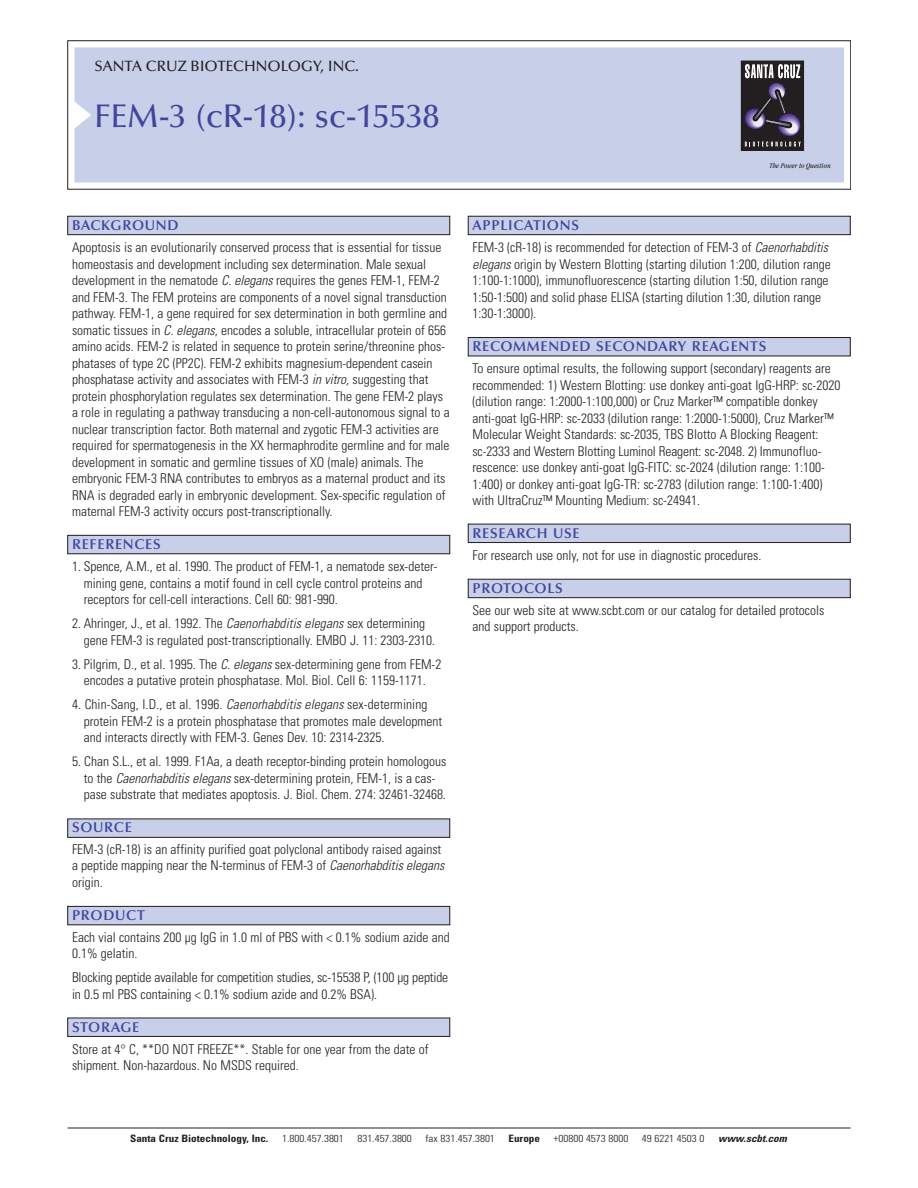
<style>
.page{position:relative;width:918px;height:1188px;background:#fff}
.page>*{position:absolute;margin:0;border:0;box-sizing:border-box;transform-origin:0 0}
.t1{font:500 33px "Optima";color:#41459c}
.t2{font:500 15px "Optima";color:#231f20}
.t3{font:600 14.25px "Optima";letter-spacing:.05em;color:#41459c}
.t4{font:300 condensed 13.5px/16.5px "Univers";color:#231f20}
.t5{font:300 condensed 10.2px "Univers";color:#231f20;scale:1.1 1}
.t6{font:700 condensed 10.2px "Univers";color:#231f20;scale:1.1 1}
.t7{font:italic 700 condensed 10.2px "Univers";color:#231f20;scale:1.1 1}
.t8{font:italic condensed 7.5px "Garamond";color:#231f20}
.s1{font-style:italic}
</style>
<div class="page">
<div style="left:74px;top:47px;width:770px;height:135px;background:#c7cfe9"></div>
<div style="left:741px;top:61px;width:62px;height:89px;background:#231f20"></div>
<div style="left:741px;top:61px;width:63px;height:90px;border:1px solid #231f20"></div>
<svg style="left:741px;top:64px;width:64px;height:83px"></svg>
<hr style="left:68px;top:1128px;width:782px;height:1px;background:#231f20">
<div style="left:68px;top:216px;width:382px;height:19px;background:#c7cfe9"></div>
<div style="left:68px;top:216px;width:382px;height:19px;border:1px solid #231f20"></div>
<div style="left:68px;top:535px;width:382px;height:19px;background:#c7cfe9"></div>
<div style="left:68px;top:535px;width:382px;height:19px;border:1px solid #231f20"></div>
<div style="left:68px;top:819px;width:382px;height:18px;background:#c7cfe9"></div>
<div style="left:68px;top:819px;width:382px;height:19px;border:1px solid #231f20"></div>
<div style="left:68px;top:906px;width:382px;height:19px;background:#c7cfe9"></div>
<div style="left:68px;top:906px;width:382px;height:19px;border:1px solid #231f20"></div>
<div style="left:68px;top:1018px;width:382px;height:18px;background:#c7cfe9"></div>
<div style="left:68px;top:1018px;width:382px;height:19px;border:1px solid #231f20"></div>
<div style="left:468px;top:216px;width:382px;height:19px;background:#c7cfe9"></div>
<div style="left:468px;top:216px;width:382px;height:19px;border:1px solid #231f20"></div>
<div style="left:468px;top:338px;width:382px;height:18px;background:#c7cfe9"></div>
<div style="left:468px;top:337px;width:382px;height:19px;border:1px solid #231f20"></div>
<div style="left:468px;top:524px;width:382px;height:19px;background:#c7cfe9"></div>
<div style="left:468px;top:524px;width:382px;height:19px;border:1px solid #231f20"></div>
<div style="left:468px;top:579px;width:382px;height:19px;background:#c7cfe9"></div>
<div style="left:468px;top:579px;width:382px;height:19px;border:1px solid #231f20"></div>
<p class="t2" style="left:94px;top:60px;width:266px">SANTA CRUZ BIOTECHNOLOGY, INC.</p>
<h1 class="t1" style="left:94px;top:103px;width:346px">FEM-3 (cR-18): sc-15538</h1>
<p class="t3" style="left:72px;top:220px;width:108px">BACKGROUND</p>
<p class="t4" style="left:72px;top:241px;width:379px">Apoptosis is an evolutionarily conserved process that is essential for tissue homeostasis and development including sex determination. Male sexual development in the nematode <span class="s1">C.elegans</span>requires the genes FEM-1, FEM-2 and FEM-3. The FEM proteins are components of a novel signal transduction pathway. FEM-1, a gene required for sex determination in both germline and somatic tissues in <span class="s1">C.elegans</span>, encodes a soluble, intracellular protein of 656 amino acids. FEM-2 is related in sequence to protein serine/threonine phos&shy;phatases of type 2C (PP2C). FEM-2 exhibits magnesium-dependent casein phosphatase activity and associates with FEM-3 <span class="s1">in vitro,</span>suggesting that protein phosphorylation regulates sex determination. The gene FEM-2 plays a role in regulating a pathway transducing a non-cell-autonomous signal to a nuclear transcription factor. Both maternal and zygotic FEM-3 activities are required for spermatogenesis in the XX hermaphrodite germline and for male development in somatic and germline tissues of XO (male) animals. The embryonic FEM-3 RNA contributes to embryos as a maternal product and its RNA is degraded early in embryonic development. Sex-specific regulation of maternal FEM-3 activity occurs post-transcriptionally.</p>
<p class="t3" style="left:72px;top:538px;width:90px">REFERENCES</p>
<p class="t4" style="left:84px;top:559px;width:355px;text-indent:-12px">1. Spence, A.M., et al. 1990. The product of FEM-1, a nematode sex-deter&shy;mining gene, contains a motif found in cell cycle control proteins and receptors for cell-cell interactions. Cell 60: 981-990.</p>
<p class="t4" style="left:84px;top:616px;width:353px;text-indent:-12px">2. Ahringer, J., et al. 1992. The <span class="s1">Caenorhabditis elegans</span>sex determining gene FEM-3 is regulated post-transcriptionally. EMBO J. 11: 2303-2310.</p>
<p class="t4" style="left:72px;top:657px;width:371px;text-align:center">3. Pilgrim, D., et al. 1995. The <span class="s1">C.elegans</span>sex-determining gene from FEM-2 encodes a putative protein phosphatase. Mol. Biol. Cell 6: 1159-1171.</p>
<p class="t4" style="left:84px;top:697px;width:360px;text-indent:-12px">4. Chin-Sang, I.D., et al. 1996. <span class="s1">Caenorhabditis elegans</span>sex-determining protein FEM-2 is a protein phosphatase that promotes male development and interacts directly with FEM-3. Genes Dev. 10: 2314-2325.</p>
<p class="t4" style="left:84px;top:754px;width:364px;text-indent:-12px">5. Chan S.L., et al. 1999. F1Aa, a death receptor-binding protein homologous to the <span class="s1">Caenorhabditis elegans</span>sex-determining protein, FEM-1, is a cas&shy;pase substrate that mediates apoptosis. J. Biol. Chem. 274: 32461-32468.</p>
<p class="t3" style="left:72px;top:821px;width:61px">SOURCE</p>
<p class="t4" style="left:72px;top:842px;width:377px">FEM-3 (cR-18) is an affinity purified goat polyclonal antibody raised against a peptide mapping near the N-terminus of FEM-3 of <span class="s1">Caenorhabditis elegans </span>origin.</p>
<p class="t3" style="left:72px;top:909px;width:74px">PRODUCT</p>
<p class="t4" style="left:72px;top:930px;width:379px">Each vial contains 200 µg IgG in 1.0 ml of PBS with &lt; 0.1% sodium azide and<br>0.1% gelatin.</p>
<p class="t4" style="left:72px;top:971px;width:378px">Blocking peptide available for competition studies, sc-15538 P, (100 µg peptide in 0.5 ml PBS containing &lt; 0.1% sodium azide and 0.2% BSA).</p>
<p class="t3" style="left:72px;top:1021px;width:69px">STORAGE</p>
<p class="t4" style="left:72px;top:1042px;width:358px">Store at 4° C, **DO NOT FREEZE**. Stable for one year from the date of shipment. Non-hazardous. No MSDS required.</p>
<p class="t8" style="left:769px;top:163px;width:63px">The Power to Question</p>
<p class="t3" style="left:473px;top:220px;width:108px">APPLICATIONS</p>
<p class="t4" style="left:473px;top:241px;width:360px">FEM-3 (cR-18) is recommended for detection of FEM-3 of <span class="s1">Caenorhabditis elegans</span>origin by Western Blotting (starting dilution 1:200, dilution range 1:100-1:1000), immunofluorescence (starting dilution 1:50, dilution range 1:50-1:500) and solid phase ELISA (starting dilution 1:30, dilution range 1:30-1:3000).</p>
<p class="t3" style="left:473px;top:340px;width:295px">RECOMMENDED SECONDARY REAGENTS</p>
<p class="t4" style="left:473px;top:361px;width:369px">To ensure optimal results, the following support (secondary) reagents are recommended: 1) Western Blotting: use donkey anti-goat IgG-HRP: sc-2020 (dilution range: 1:2000-1:100,000) or Cruz Marker™ compatible donkey anti-goat IgG-HRP: sc-2033 (dilution range: 1:2000-1:5000), Cruz Marker™ Molecular Weight Standards: sc-2035, TBS Blotto A Blocking Reagent: sc-2333 and Western Blotting Luminol Reagent: sc-2048. 2) Immunofluo&shy;rescence: use donkey anti-goat IgG-FITC: sc-2024 (dilution range: 1:100- 1:400) or donkey anti-goat IgG-TR: sc-2783 (dilution range: 1:100-1:400) with UltraCruz™ Mounting Medium: sc-24941.</p>
<p class="t3" style="left:473px;top:527px;width:109px">RESEARCH USE</p>
<p class="t4" style="left:473px;top:548px;width:290px">For research use only, not for use in diagnostic procedures.</p>
<p class="t3" style="left:473px;top:582px;width:92px">PROTOCOLS</p>
<p class="t4" style="left:473px;top:603px;width:353px">See our web site at www.scbt.com or our catalog for detailed protocols and support products.</p>
<p class="t6" style="left:130px;top:1135px;width:127px">Santa Cruz Biotechnology, Inc.</p>
<p class="t5" style="left:282px;top:1135px;width:58px">1.800.457.3801</p>
<p class="t5" style="left:357px;top:1135px;width:51px">831.457.3800</p>
<p class="t5" style="left:425px;top:1135px;width:65px">fax 831.457.3801</p>
<p class="t6" style="left:508px;top:1135px;width:30px">Europe</p>
<p class="t5" style="left:554px;top:1135px;width:69px">+00800 4573 8000</p>
<p class="t5" style="left:642px;top:1135px;width:58px">49 6221 4503 0</p>
<p class="t7" style="left:718px;top:1135px;width:66px">www.scbt.com</p>
</div>
